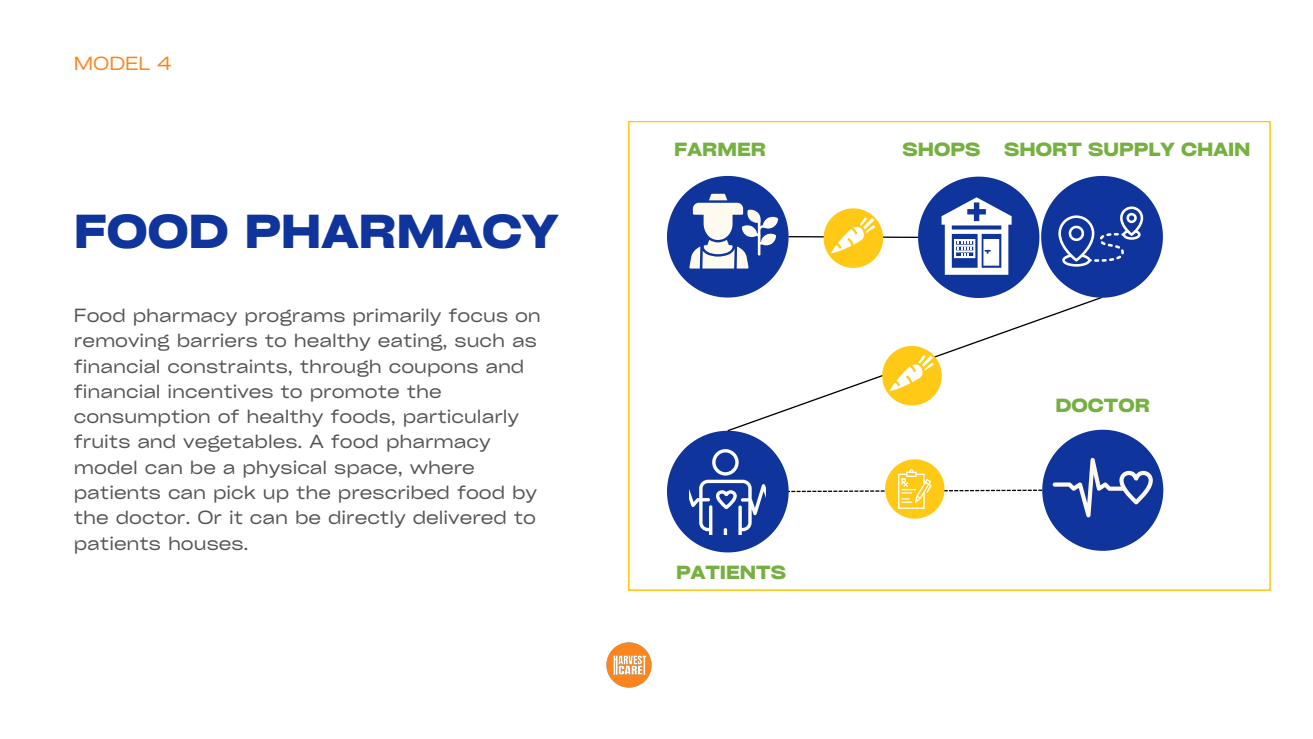
<style>
.page{position:relative;width:1313px;height:739px;background:#fff}
.page>*{position:absolute;margin:0;border:0;box-sizing:border-box;transform-origin:0 0}
.t1{font:700 expanded 45.57px "Cy Grotesk";color:#0f359c}
.t2{font:expanded 18.23px/25.3px "Cy Grotesk";color:#545454}
.t3{font:700 expanded 18.23px "Cy Grotesk";color:#76b041}
.t4{font:expanded 18.23px "Cy Grotesk";color:#fc851e}
</style>
<div class="page">
<svg style="left:629px;top:121px;width:641px;height:469px"></svg>
<img style="left:606px;top:642px;width:46px;height:46px">
<p class="t4" style="left:74px;top:51px;width:99px">MODEL 4</p>
<p class="t1" style="left:74px;top:202px;width:486px">FOOD PHARMACY</p>
<p class="t2" style="left:74px;top:302px;width:468px">Food pharmacy programs primarily focus on removing barriers to healthy eating, such as financial constraints, through coupons and financial incentives to promote the consumption of healthy foods, particularly fruits and vegetables. A food pharmacy model can be a physical space, where patients can pick up the prescribed food by the doctor. Or it can be directly delivered to patients houses.</p>
<p class="t3" style="left:674px;top:138px;width:93px">FARMER</p>
<p class="t3" style="left:676px;top:560px;width:111px">PATIENTS</p>
<p class="t3" style="left:902px;top:138px;width:79px">SHOPS</p>
<p class="t3" style="left:1004px;top:138px;width:248px">SHORT SUPPLY CHAIN</p>
<p class="t3" style="left:1055px;top:393px;width:96px">DOCTOR</p>
</div>
